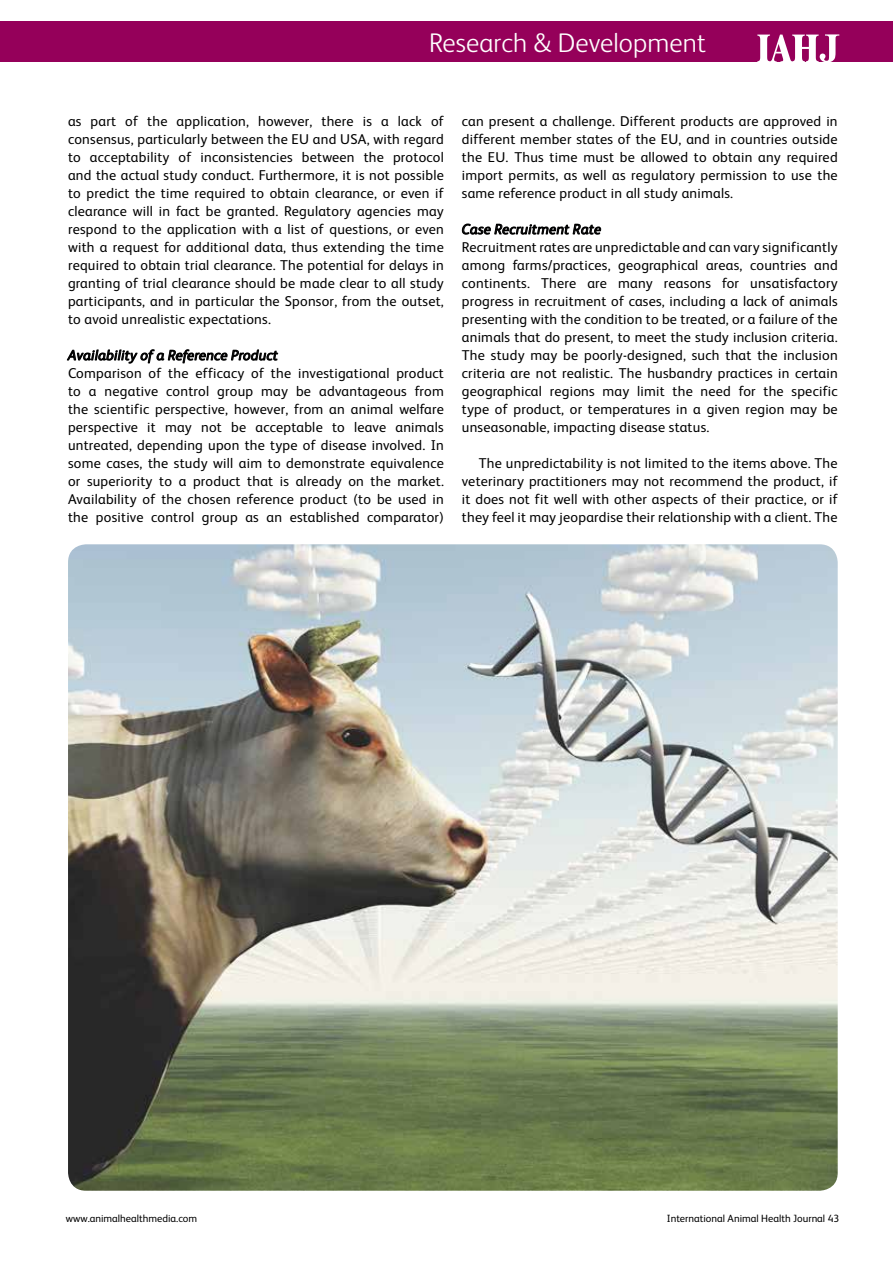
<style>
.page{position:relative;width:893px;height:1263px;background:#fff}
.page>*{position:absolute;margin:0;border:0;box-sizing:border-box;transform-origin:0 0}
.t1{font:300 27px "FS Albert";letter-spacing:.005em;color:#fff}
.t2{font:14.25px/18px "FS Albert";letter-spacing:.015em;color:#000;text-align:justify}
.t3{font:italic 14.25px "FS Albert";letter-spacing:.015em;color:#000}
.t4{font:10.5px "FS Albert";color:#000}
</style>
<div class="page">
<div style="left:0;top:21px;width:893px;height:41px;background:#95005a"></div>
<svg style="left:757px;top:34px;width:82px;height:28px"></svg>
<svg style="left:67px;top:349px;width:211px;height:15px"></svg>
<svg style="left:462px;top:223px;width:139px;height:12px"></svg>
<img style="left:68px;top:544px;width:770px;height:647px">
<h1 class="t1" style="left:429px;top:27px;width:278px">Research &amp; Development</h1>
<p class="t2" style="left:68px;top:112px;width:377px">as part of the application, however, there is a lack of consensus, particularly between the EU and USA, with regard to acceptability of inconsistencies between the protocol and the actual study conduct. Furthermore, it is not possible to predict the time required to obtain clearance, or even if clearance will in fact be granted. Regulatory agencies may respond to the application with a list of questions, or even with a request for additional data, thus extending the time required to obtain trial clearance. The potential for delays in granting of trial clearance should be made clear to all study participants, and in particular the Sponsor, from the outset, to avoid unrealistic expectations.</p>
<p class="t3" style="left:68px;top:347px;width:211px">Availability of a Reference Product</p>
<p class="t2" style="left:68px;top:364px;width:377px">Comparison of the efficacy of the investigational product to a negative control group may be advantageous from the scientific perspective, however, from an animal welfare perspective it may not be acceptable to leave animals untreated, depending upon the type of disease involved. In some cases, the study will aim to demonstrate equivalence or superiority to a product that is already on the market.<br>Availability of the chosen reference product (to be used in the positive control group as an established comparator)</p>
<p class="t2" style="left:462px;top:112px;width:377px">can present a challenge. Different products are approved in different member states of the EU, and in countries outside the EU. Thus time must be allowed to obtain any required import permits, as well as regulatory permission to use the same reference product in all study animals.</p>
<p class="t3" style="left:462px;top:221px;width:141px">Case Recruitment Rate</p>
<p class="t2" style="left:462px;top:238px;width:377px">Recruitment rates are unpredictable and can vary significantly among farms/practices, geographical areas, countries and continents. There are many reasons for unsatisfactory progress in recruitment of cases, including a lack of animals presenting with the condition to be treated, or a failure of the animals that do present, to meet the study inclusion criteria.<br>The study may be poorly-designed, such that the inclusion criteria are not realistic. The husbandry practices in certain geographical regions may limit the need for the specific type of product, or temperatures in a given region may be unseasonable, impacting disease status.</p>
<p class="t2" style="left:462px;top:454px;width:377px;text-indent:17px">The unpredictability is not limited to the items above. The veterinary practitioners may not recommend the product, if it does not fit well with other aspects of their practice, or if they feel it may jeopardise their relationship with a client. The</p>
<p class="t4" style="left:66px;top:1212px;width:133px">www.animalhealthmedia.com</p>
<p class="t4" style="left:667px;top:1212px;width:174px">International Animal Health Journal 43</p>
</div>
